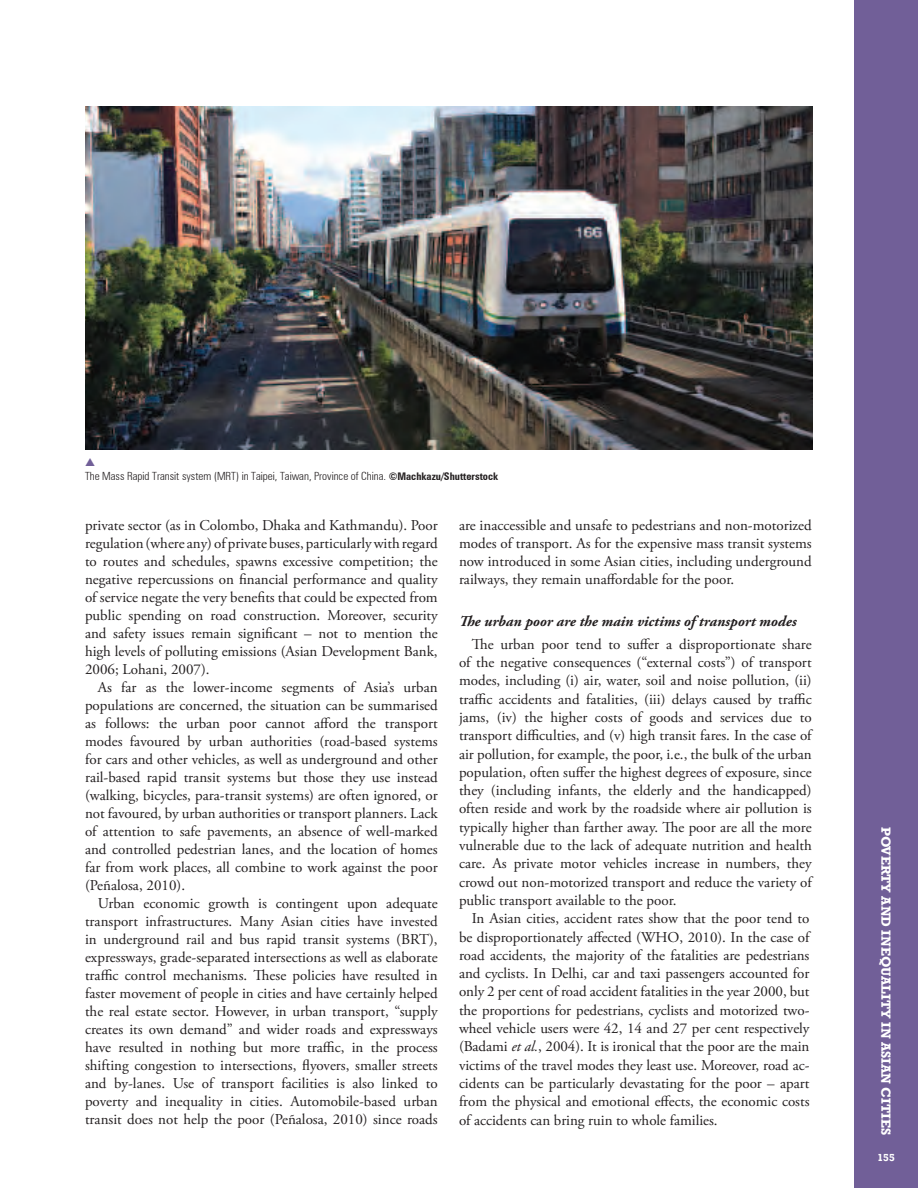
<style>
.page{position:relative;width:918px;height:1188px;background:#fff}
.page>*{position:absolute;margin:0;border:0;box-sizing:border-box;transform-origin:0 0}
.t1{font:15px/18px "Adobe Garamond Pro";color:#231f20;text-align:justify}
.t2{font:italic 700 15px "Adobe Garamond Pro";color:#231f20}
.t3{font:700 13.5px "Rockwell";color:#fff}
.t4{font:300 condensed 11.25px "Zurich BT";color:#231f20}
.t5{font:700 10.5px "Rockwell";color:#fff}
.s1{font-weight:700;font-size:10.5px}
.s2{font-style:italic}
</style>
<div class="page">
<div style="left:854px;top:0;width:64px;height:1188px;background:#715f98"></div>
<img style="left:85px;top:106px;width:727px;height:343px">
<p class="t4" style="left:85px;top:469px;width:415px">The Mass Rapid Transit system (MRT) in Taipei, Taiwan, Province of China. <span class="s1">©Machkazu/Shutterstock</span></p>
<p class="t1" style="left:85px;top:516px;width:354px">private sector (as in Colombo, Dhaka and Kathmandu). Poor regulation (where any) of private buses, particularly with regard to routes and schedules, spawns excessive competition; the negative repercussions on financial performance and quality of service negate the very benefits that could be expected from public spending on road construction. Moreover, security and safety issues remain significant – not to mention the high levels of polluting emissions (Asian Development Bank, 2006; Lohani, 2007).</p>
<p class="t1" style="left:85px;top:678px;width:354px;text-indent:13px">As far as the lower-income segments of Asia’s urban populations are concerned, the situation can be summarised as follows: the urban poor cannot afford the transport modes favoured by urban authorities (road-based systems for cars and other vehicles, as well as underground and other rail-based rapid transit systems but those they use instead (walking, bicycles, para-transit systems) are often ignored, or not favoured, by urban authorities or transport planners. Lack of attention to safe pavements, an absence of well-marked and controlled pedestrian lanes, and the location of homes far from work places, all combine to work against the poor (Peñalosa, 2010).</p>
<p class="t1" style="left:85px;top:894px;width:354px;text-indent:13px">Urban economic growth is contingent upon adequate transport infrastructures. Many Asian cities have invested in underground rail and bus rapid transit systems (BRT), expressways, grade-separated intersections as well as elaborate traffic control mechanisms. These policies have resulted in faster movement of people in cities and have certainly helped the real estate sector. However, in urban transport, “supply creates its own demand” and wider roads and expressways have resulted in nothing but more traffic, in the process shifting congestion to intersections, flyovers, smaller streets and by-lanes. Use of transport facilities is also linked to poverty and inequality in cities. Automobile-based urban transit does not help the poor (Peñalosa, 2010) since roads</p>
<p class="t1" style="left:459px;top:516px;width:354px">are inaccessible and unsafe to pedestrians and non-motorized modes of transport. As for the expensive mass transit systems now introduced in some Asian cities, including underground railways, they remain unaffordable for the poor.</p>
<p class="t2" style="left:459px;top:613px;width:339px">The urban poor are the main victims of transport modes</p>
<p class="t1" style="left:459px;top:635px;width:354px;text-indent:13px">The urban poor tend to suffer a disproportionate share of the negative consequences (“external costs”) of transport modes, including (i) air, water, soil and noise pollution, (ii) traffic accidents and fatalities, (iii) delays caused by traffic jams, (iv) the higher costs of goods and services due to transport difficulties, and (v) high transit fares. In the case of air pollution, for example, the poor, i.e., the bulk of the urban population, often suffer the highest degrees of exposure, since they (including infants, the elderly and the handicapped) often reside and work by the roadside where air pollution is typically higher than farther away. The poor are all the more vulnerable due to the lack of adequate nutrition and health care. As private motor vehicles increase in numbers, they crowd out non-motorized transport and reduce the variety of public transport available to the poor.</p>
<p class="t1" style="left:459px;top:910px;width:352px;text-indent:13px">In Asian cities, accident rates show that the poor tend to be disproportionately affected (WHO, 2010). In the case of road accidents, the majority of the fatalities are pedestrians and cyclists. In Delhi, car and taxi passengers accounted for only 2 per cent of road accident fatalities in the year 2000, but the proportions for pedestrians, cyclists and motorized two&shy;wheel vehicle users were 42, 14 and 27 per cent respectively (Badami <span class="s2">et al.</span>, 2004). It is ironical that the poor are the main victims of the travel modes they least use. Moreover, road ac&shy;cidents can be particularly devastating for the poor – apart from the physical and emotional effects, the economic costs of accidents can bring ruin to whole families.</p>
<p class="t3" style="left:894px;top:827px;width:308px;rotate:90deg">Poverty and inequa lity in Asian cities</p>
<p class="t5" style="left:877px;top:1151px;width:19px">155</p>
</div>
